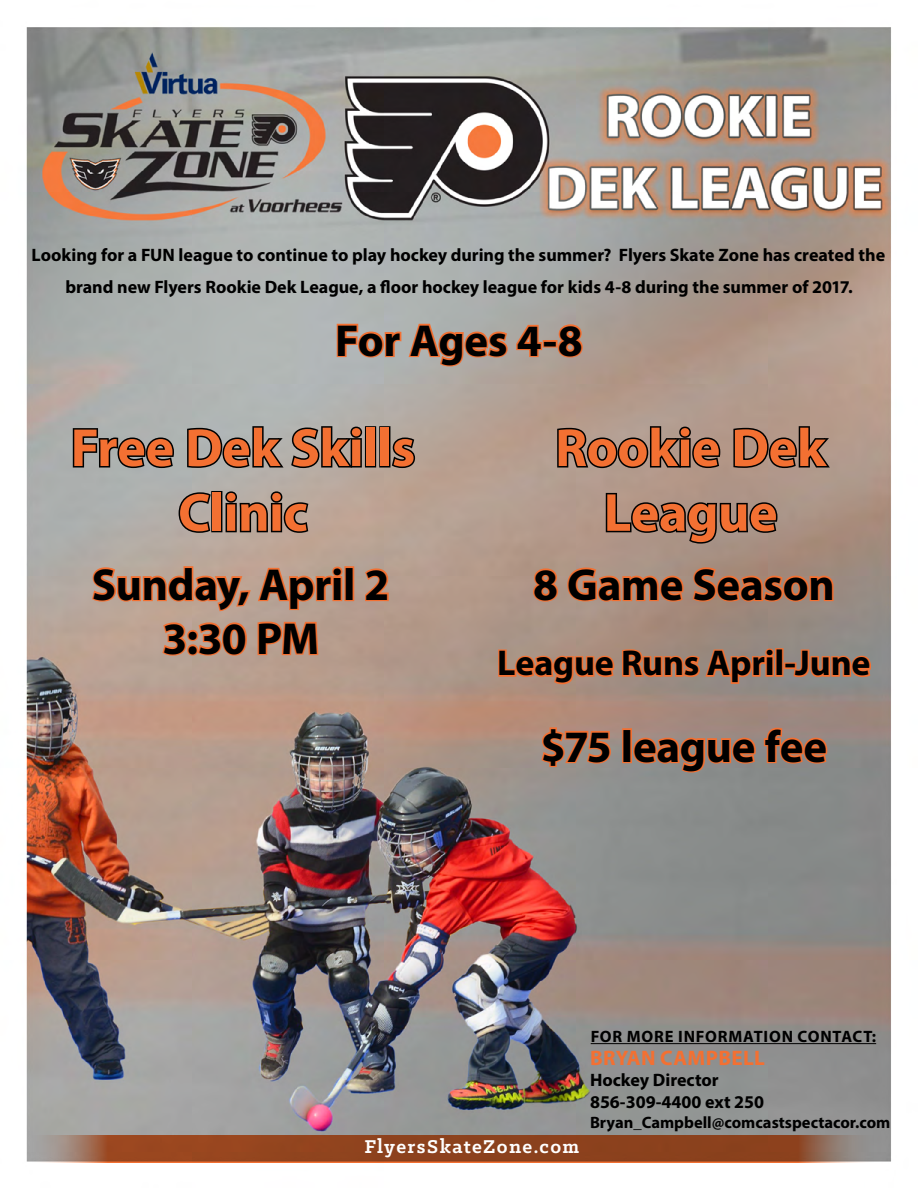
<style>
.page{position:relative;width:918px;height:1188px;background:#fff}
.page>*{position:absolute;margin:0;border:0;box-sizing:border-box;transform-origin:0 0}
.t1{font:700 54px/64.8px "Myriad Pro";letter-spacing:-.01em;color:#f37032;text-align:center}
.t2{font:700 45px/54px "Myriad Pro";letter-spacing:-.005em;color:#000;text-align:center}
.t3{font:700 36px "Myriad Pro";letter-spacing:-.005em;color:#000}
.t4{font:700 21px "Klinic Slab";letter-spacing:.065em;color:#fff}
.t5{font:700 21px "Myriad Pro";letter-spacing:.02em;color:#f37032}
.t6{font:700 18px/32.4px "Myriad Pro";color:#000;text-align:center}
.t7{font:700 16.5px "Myriad Pro";color:#000}
.t8{font:700 16.5px "Myriad Pro";letter-spacing:.05em;color:#000}
</style>
<div class="page">
<img style="left:26px;top:27px;width:866px;height:1136px">
<svg style="left:27px;top:1135px;width:852px;height:27px;background:#924e2d"></svg>
<svg style="left:90px;top:565px;width:254px;height:48px;background:#cb9478"></svg>
<div style="left:344px;top:566px;width:10px;height:35px;border:3px solid #f37032"></div>
<svg style="left:362px;top:567px;width:28px;height:36px"></svg>
<svg style="left:160px;top:621px;width:88px;height:36px;background:#d08c6a"></svg>
<svg style="left:256px;top:620px;width:64px;height:37px;background:#d18965"></svg>
<svg style="left:71px;top:427px;width:105px;height:43px;background:#717473"></svg>
<svg style="left:185px;top:425px;width:179px;height:45px;background:#757471"></svg>
<div style="left:365px;top:426px;width:11px;height:42px;border:3px solid #000"></div>
<div style="left:379px;top:426px;width:11px;height:42px;border:3px solid #000"></div>
<svg style="left:390px;top:436px;width:27px;height:34px"></svg>
<svg style="left:177px;top:491px;width:35px;height:43px"></svg>
<div style="left:211px;top:491px;width:11px;height:41px;border:3px solid #000"></div>
<svg style="left:224px;top:490px;width:86px;height:44px;background:#796f68"></svg>
<svg style="left:335px;top:322px;width:174px;height:46px;background:#c39c88"></svg>
<svg style="left:515px;top:323px;width:29px;height:36px"></svg>
<div style="left:543px;top:340px;width:15px;height:8px;border:3px solid #f37032"></div>
<svg style="left:556px;top:323px;width:28px;height:36px"></svg>
<hr style="left:591px;top:1043px;width:285px;height:1px;background:#000">
<svg style="left:532px;top:567px;width:28px;height:36px"></svg>
<svg style="left:566px;top:566px;width:269px;height:37px;background:#c28161"></svg>
<svg style="left:497px;top:630px;width:376px;height:144px;background:#ac8673"></svg>
<svg style="left:556px;top:425px;width:166px;height:45px;background:#76665d"></svg>
<svg style="left:732px;top:425px;width:101px;height:45px;background:#77655b"></svg>
<svg style="left:604px;top:491px;width:175px;height:54px;background:#7d6a60"></svg>
<p class="t6" style="left:32px;top:238px;width:855px">Looking for a FUN league to continue to play hockey during the summer? Flyers Skate Zone has created the brand new Flyers Rookie Dek League, a floor hockey league for kids 4-8 during the summer of 2017.</p>
<h2 class="t2" style="left:335px;top:312px;width:249px">For Ages 4-8</h2>
<h1 class="t1" style="left:71px;top:414px;width:346px">Free Dek Skills<br>Clinic</h1>
<h2 class="t2" style="left:92px;top:556px;width:299px">Sunday, April 2<br>3:30 PM</h2>
<h1 class="t1" style="left:555px;top:414px;width:273px">Rookie Dek<br>League</h1>
<h2 class="t2" style="left:533px;top:556px;width:303px">8 Game Season</h2>
<h3 class="t3" style="left:497px;top:640px;width:375px">League Runs April-June</h3>
<h2 class="t2" style="left:541px;top:718px;width:288px">$75 league fee</h2>
<p class="t8" style="left:591px;top:1026px;width:287px">FOR MORE INFORMATION CONTACT:</p>
<p class="t5" style="left:590px;top:1044px;width:176px">BRYAN CAMPBELL</p>
<p class="t6" style="left:590px;top:1069px;width:176px;line-height:21.6px;text-align:left">Hockey Director<br>856-309-4400 ext 250</p>
<p class="t7" style="left:590px;top:1111px;width:302px">Bryan_Campbell@comcastspectacor.com</p>
<p class="t4" style="left:365px;top:1133px;width:216px">FlyersSkateZone.com</p>
</div>
